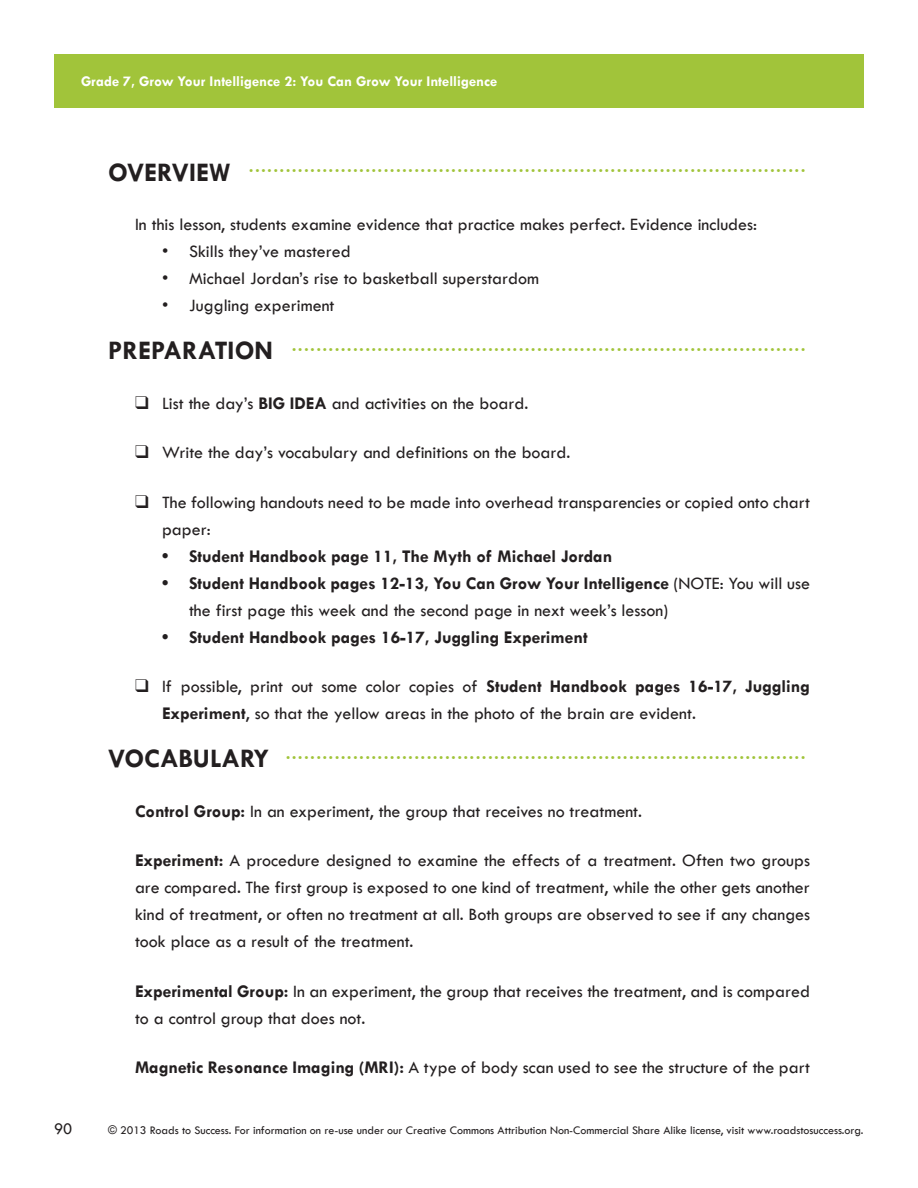
<style>
.page{position:relative;width:918px;height:1188px;background:#fff}
.page>*{position:absolute;margin:0;border:0;box-sizing:border-box;transform-origin:0 0}
.LO_Head1{font:700 18.75px "Tw Cen";color:#a1c43a}
.LO_Text{font:500 18px/27px "Tw Cen";color:#231f20;text-align:justify}
.LO_Checkbox{font:500 18px/27px "Tw Cen";color:#231f20}
.LO_Bullet{font:500 18px/27px "Tw Cen";color:#231f20}
.LO_TextFirst{font:500 18px "Tw Cen";color:#231f20}
.LO_Bullet-2{font:700 18px "Tw Cen";color:#231f20}
.Lesson_Front_Page_Te{font:500 16.5px "Tw Cen";color:#231f20}
.t1{font:700 15px "Tw Cen";color:#fff}
.t2{font:500 12px "Tw Cen";color:#231f20}
.s1{font-size:27px;color:#231f20}
.s2{font-weight:700}
</style>
<div class="page">
<div style="left:54px;top:54px;width:810px;height:54px;background:#a1c43a"></div>
<p class="t1" style="left:81px;top:72px;width:418px">Grade 7, Grow Your Intelligence 2: You Can Grow Your Intelligence</p>
<p class="LO_Head1" style="left:108px;top:155px;width:699px"><span class="s1">OVERVIEW</span> ...........................................................................................</p>
<p class="LO_TextFirst" style="left:135px;top:214px;width:624px">In this lesson, students examine evidence that practice makes perfect. Evidence includes:</p>
<p class="LO_Bullet" style="left:162px;top:238px;width:190px">• Skills they’ve mastered</p>
<p class="LO_Bullet" style="left:162px;top:265px;width:379px">• Michael Jordan’s rise to basketball superstardom</p>
<p class="LO_Bullet" style="left:162px;top:292px;width:174px">• Juggling experiment</p>
<p class="LO_Head1" style="left:108px;top:334px;width:699px"><span class="s1">PREPARATION</span> ....................................................................................</p>
<p class="LO_Checkbox" style="left:135px;top:389px;width:395px">❑ List the day’s <span class="s2">BIG IDEA</span> and activities on the board.</p>
<p class="LO_Checkbox" style="left:135px;top:439px;width:437px">❑ Write the day’s vocabulary and definitions on the board.</p>
<p class="LO_Checkbox" style="left:162px;top:488px;width:649px;text-indent:-27px">❑ The following handouts need to be made into overhead transparencies or copied onto chart paper:</p>
<p class="LO_Bullet-2" style="left:162px;top:545px;width:452px">• Student Handbook page 11, The Myth of Michael Jordan</p>
<p class="LO_Bullet" style="left:189px;top:569px;width:623px;text-indent:-27px"><span class="s2">• Student Handbook pages 12-13, You Can Grow Your Intelligence</span> (NOTE: You will use the first page this week and the second page in next week’s lesson)</p>
<p class="LO_Bullet-2" style="left:162px;top:626px;width:427px">• Student Handbook pages 16-17, Juggling Experiment</p>
<p class="LO_Checkbox" style="left:162px;top:673px;width:650px;text-indent:-27px">❑ If possible, print out some color copies of <span class="s2">Student Handbook pages 16-17, Juggling<br>Experiment</span>, so that the yellow areas in the photo of the brain are evident.</p>
<p class="LO_Head1" style="left:108px;top:742px;width:699px"><span class="s1">VOCABULARY</span> .....................................................................................</p>
<p class="LO_TextFirst" style="left:135px;top:800px;width:509px"><span class="s2">Control Group:</span> In an experiment, the group that receives no treatment.</p>
<p class="LO_Text" style="left:135px;top:847px;width:677px"><span class="s2">Experiment:</span> A procedure designed to examine the effects of a treatment. Often two groups are compared. The first group is exposed to one kind of treatment, while the other gets another kind of treatment, or often no treatment at all. Both groups are observed to see if any changes took place as a result of the treatment.</p>
<p class="LO_Text" style="left:135px;top:977px;width:677px"><span class="s2">Experimental Group:</span> In an experiment, the group that receives the treatment, and is compared to a control group that does not.</p>
<p class="LO_Text" style="left:135px;top:1054px;width:677px"><span class="s2">Magnetic Resonance Imaging (MRI):</span> A type of body scan used to see the structure of the part</p>
<p class="Lesson_Front_Page_Te" style="left:54px;top:1119px;width:20px">90</p>
<p class="t2" style="left:108px;top:1123px;width:757px">© 2013 Roads to Success. For information on re-use under our Creative Commons Attribution Non-Commercial Share Alike license, visit www.roadstosuccess.org.</p>
</div>
